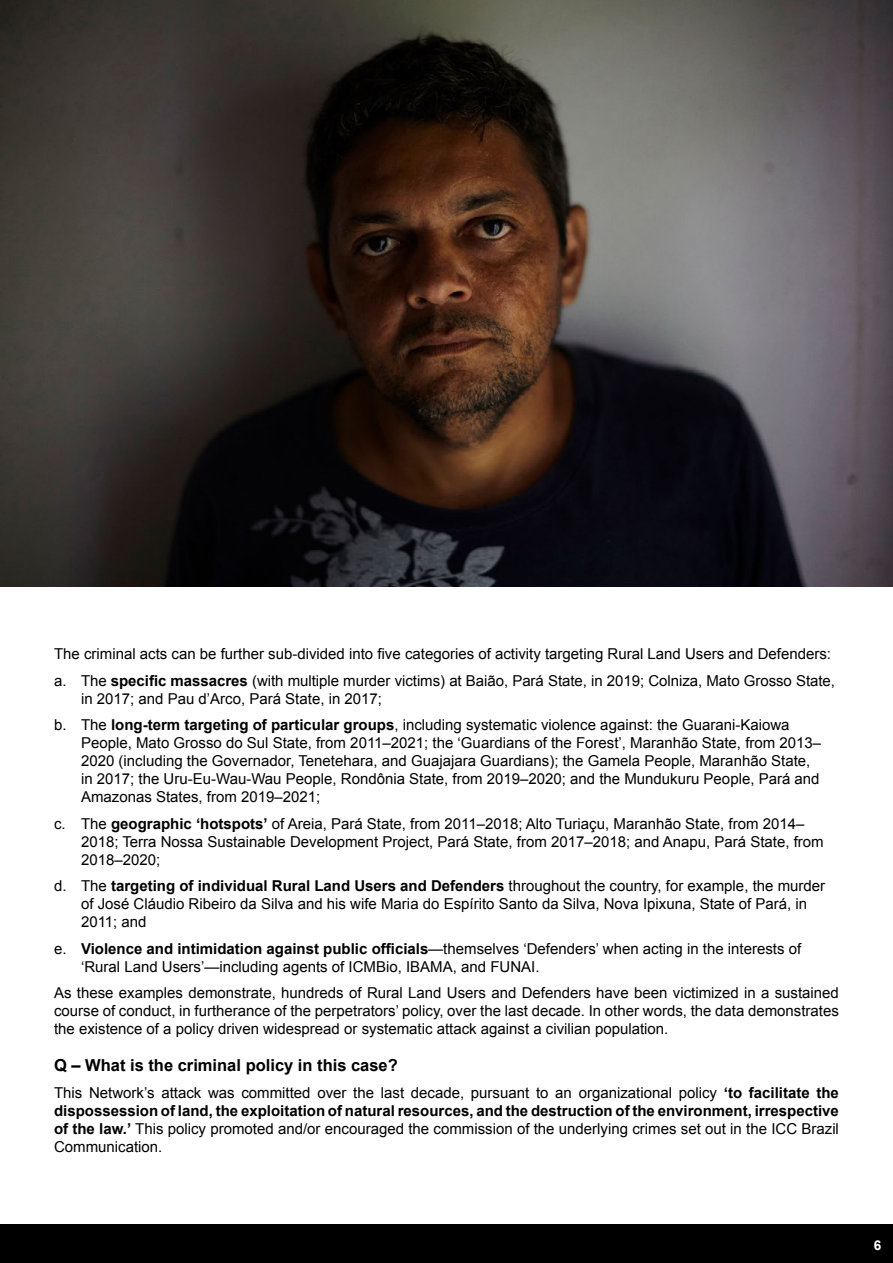
<style>
.page{position:relative;width:893px;height:1263px;background:#fff}
.page>*{position:absolute;margin:0;border:0;box-sizing:border-box;transform-origin:0 0}
.t1{font:700 16.5px "Arial";color:#000}
.t2{font:15px/18px "Arial";color:#000}
.t3{font:700 13.5px "Arial";color:#fff}
.s1{font-weight:700}
</style>
<div class="page">
<div style="left:0;top:1225px;width:893px;height:38px;background:#000"></div>
<img style="left:0;top:0;width:893px;height:587px">
<p class="t2" style="left:54px;top:641px;width:783px;line-height:26.5px">The criminal acts can be further sub-divided into five categories of activity targeting Rural Land Users and Defenders: a. The <span class="s1">specific massacres</span> (with multiple murder victims) at Baião, Pará State, in 2019; Colniza, Mato Grosso State,</p>
<p class="t2" style="left:54px;top:685px;width:737px;line-height:26.5px;text-indent:27px">in 2017; and Pau d’Arco, Pará State, in 2017;<br>b. The <span class="s1">long-term targeting of particular groups</span>, including systematic violence against: the Guarani-Kaiowa</p>
<p class="t2" style="left:81px;top:734px;width:742px">People, Mato Grosso do Sul State, from 2011–2021; the ‘Guardians of the Forest’, Maranhão State, from 2013– 2020 (including the Governador, Tenetehara, and Guajajara Guardians); the Gamela People, Maranhão State, in 2017; the Uru-Eu-Wau-Wau People, Rondônia State, from 2019–2020; and the Mundukuru People, Pará and Amazonas States, from 2019–2021;</p>
<p class="t2" style="left:81px;top:815px;width:744px;text-indent:-27px">c. The <span class="s1">geographic ‘hotspots’</span> of Areia, Pará State, from 2011–2018; Alto Turiaçu, Maranhão State, from 2014–<br>2018; Terra Nossa Sustainable Development Project, Pará State, from 2017–2018; and Anapu, Pará State, from<br>2018–2020;</p>
<p class="t2" style="left:81px;top:877px;width:746px;text-indent:-27px">d. The <span class="s1">targeting of individual Rural Land Users and Defenders</span> throughout the country, for example, the murder of José Cláudio Ribeiro da Silva and his wife Maria do Espírito Santo da Silva, Nova Ipixuna, State of Pará, in<br>2011; and</p>
<p class="t2" style="left:81px;top:940px;width:722px;text-indent:-27px">e. <span class="s1">Violence and intimidation against public officials</span>—themselves ‘Defenders’ when acting in the interests of ‘Rural Land Users’—including agents of ICMBio, IBAMA, and FUNAI.</p>
<p class="t2" style="left:54px;top:984px;width:786px;text-align:justify">As these examples demonstrate, hundreds of Rural Land Users and Defenders have been victimized in a sustained course of conduct, in furtherance of the perpetrators’ policy, over the last decade. In other words, the data demonstrates the existence of a policy driven widespread or systematic attack against a civilian population.</p>
<p class="t1" style="left:54px;top:1054px;width:345px">Q – What is the criminal policy in this case?</p>
<p class="t2" style="left:54px;top:1083px;width:786px;text-align:justify">This Network’s attack was committed over the last decade, pursuant to an organizational policy <span class="s1">‘to facilitate the dispossession of land, the exploitation of natural resources, and the destruction of the environment, irrespective of the law.’</span> This policy promoted and/or encouraged the commission of the underlying crimes set out in the ICC Brazil Communication.</p>
<p class="t3" style="left:874px;top:1236px;width:9px">6</p>
</div>
